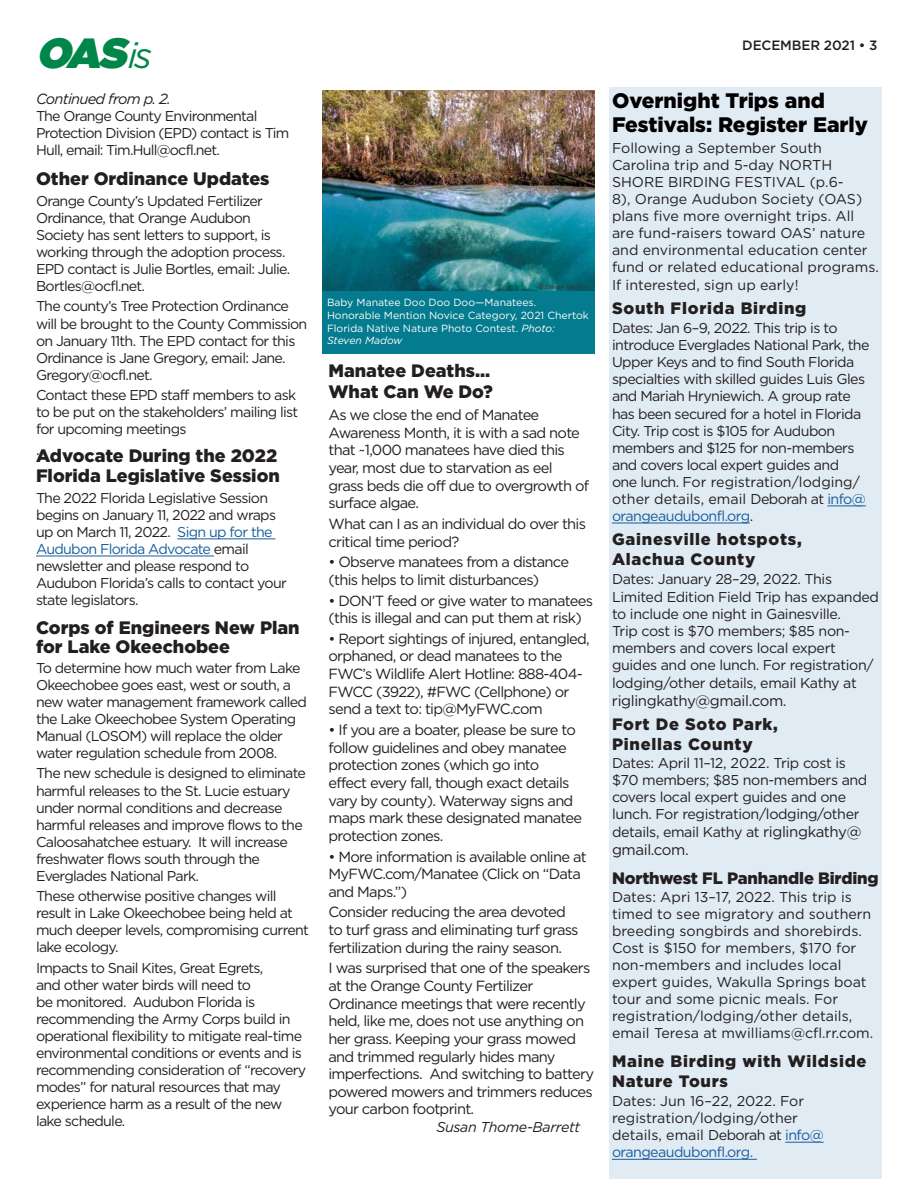
<style>
.page{position:relative;width:918px;height:1188px;background:#fff}
.page>*{position:absolute;margin:0;border:0;box-sizing:border-box;transform-origin:0 0}
.t1{font:italic 42px "Gotham Ultra";color:#008649}
.t2{font:900 21px/24px "Gotham";color:#020000}
.t3{font:900 18px/19.5px "Gotham";color:#231f20}
.t4{font:900 16.5px/19.8px "Gotham";letter-spacing:.045em;color:#231f20}
.t5{font:900 16.5px "Gotham";letter-spacing:-.01em;color:#231f20}
.t6{font:15px "Gotham";letter-spacing:-.025em;color:#231f20}
.t7{font:14.7px/17.7px "Gotham";letter-spacing:-.05em;color:#231f20}
.t8{font:italic 14.7px "Gotham";letter-spacing:-.05em;color:#231f20}
.t9{font:14.25px/17.1px "Gotham";letter-spacing:-.05em;color:#231f20}
.t10{font:14.25px/17.1px "Gotham";color:#231f20}
.t11{font:14.25px/17.2px "Gotham";letter-spacing:-.025em;color:#231f20}
.t12{font:italic 14.25px "Gotham";letter-spacing:-.025em;color:#231f20}
.t13{font:500 13.5px "Gotham";letter-spacing:-.01em;color:#231f20}
.t14{font:10.35px/12.6px "Gotham";color:#fff}
.s1{font-family:"Gotham";font-size:36px}
.s2{color:#175d9e}
.s3{font-style:italic}
.s4{font-size:15px}
</style>
<div class="page">
<hr style="left:177px;top:539px;width:98px;height:1px;background:#175d9e">
<hr style="left:36px;top:556px;width:178px;height:1px;background:#175d9e">
<div style="left:609px;top:87px;width:273px;height:1091px;background:#e1ebf3"></div>
<hr style="left:827px;top:506px;width:39px;height:1px;background:#175d9e">
<hr style="left:612px;top:523px;width:138px;height:1px;background:#175d9e">
<hr style="left:785px;top:1142px;width:39px;height:1px;background:#175d9e">
<hr style="left:612px;top:1159px;width:145px;height:1px;background:#175d9e">
<img style="left:322px;top:90px;width:273px;height:201px">
<div style="left:322px;top:291px;width:274px;height:63px;background:#047b8e"></div>
<h1 class="t1" style="left:36px;top:28px;width:117px">OAS<span class="s1">i s</span></h1>
<p class="t13" style="left:742px;top:37px;width:137px">DECEMBER 2021 • 3</p>
<p class="t8" style="left:36px;top:90px;width:136px">Continued from p. 2.</p>
<p class="t9" style="left:36px;top:107px;width:255px">The Orange County Environmental<br>Protection Division (EPD) contact is Tim<br>Hull, email: Tim.Hull@ocfl.net.</p>
<p class="t3" style="left:36px;top:168px;width:235px">Other Ordinance Updates</p>
<p class="t9" style="left:36px;top:192px;width:256px">Orange County’s Updated Fertilizer Ordinance, that Orange Audubon Society has sent letters to support, is working through the adoption process.<br>EPD contact is Julie Bortles, email: Julie.<br>Bortles@ocfl.net.</p>
<p class="t9" style="left:36px;top:298px;width:273px">The county’s Tree Protection Ordinance will be brought to the County Commission on January 11th. The EPD contact for this Ordinance is Jane Gregory, email: Jane.<br>Gregory@ocfl.net.</p>
<p class="t9" style="left:36px;top:386px;width:264px">Contact these EPD staff members to ask to be put on the stakeholders’ mailing list for upcoming meetings</p>
<p class="t7" style="left:36px;top:440px;width:5px">.</p>
<p class="t3" style="left:36px;top:446px;width:245px">Advocate During the 2022<br>Florida Legislative Session</p>
<p class="t9" style="left:36px;top:489px;width:252px">The 2022 Florida Legislative Session begins on January 11, 2022 and wraps up on March 11, 2022. <span class="s2">Sign up for the Audubon Florida Advocate</span> email newsletter and please respond to Audubon Florida’s calls to contact your state legislators.</p>
<p class="t3" style="left:36px;top:617px;width:265px">Corps of Engineers New Plan for Lake Okeechobee</p>
<p class="t9" style="left:36px;top:659px;width:273px">To determine how much water from Lake Okeechobee goes east, west or south, a new water management framework called the Lake Okeechobee System Operating Manual (LOSOM) will replace the older water regulation schedule from 2008.</p>
<p class="t9" style="left:36px;top:765px;width:272px">The new schedule is designed to eliminate harmful releases to the St. Lucie estuary under normal conditions and decrease harmful releases and improve flows to the Caloosahatchee estuary. It will increase freshwater flows south through the Everglades National Park.</p>
<p class="t9" style="left:36px;top:887px;width:275px">These otherwise positive changes will result in Lake Okeechobee being held at much deeper levels, compromising current lake ecology.</p>
<p class="t9" style="left:36px;top:959px;width:272px">Impacts to Snail Kites, Great Egrets,<br>and other water birds will need to<br>be monitored. Audubon Florida is recommending the Army Corps build in operational flexibility to mitigate real-time environmental conditions or events and is recommending consideration of “recovery modes” for natural resources that may experience harm as a result of the new lake schedule.</p>
<p class="t14" style="left:327px;top:296px;width:263px">Baby Manatee Doo Doo Doo—Manatees.<br>Honorable Mention Novice Category, 2021 Chertok Florida Native Nature Photo Contest. <span class="s3">Photo:<br>Steven Madow</span></p>
<p class="t3" style="left:328px;top:359px;width:166px;line-height:21px">Manatee Deaths...<br>What Can We Do?</p>
<p class="t7" style="left:328px;top:406px;width:262px">As we close the end of Manatee<br>Awareness Month, it is with a sad note that ~1,000 manatees have died this year, most due to starvation as eel grass beds die off due to overgrowth of surface algae.</p>
<p class="t7" style="left:328px;top:515px;width:259px">What can I as an individual do over this critical time period?</p>
<p class="t7" style="left:328px;top:553px;width:242px">• Observe manatees from a distance (this helps to limit disturbances)</p>
<p class="t7" style="left:328px;top:591px;width:266px">• DON’T feed or give water to manatees (this is illegal and can put them at risk)</p>
<p class="t7" style="left:328px;top:630px;width:263px">• Report sightings of injured, entangled, orphaned, or dead manatees to the FWC’s Wildlife Alert Hotline: 888-404- FWCC (3922), #FWC (Cellphone) or send a text to: tip@MyFWC.com</p>
<p class="t7" style="left:328px;top:721px;width:255px">• If you are a boater, please be sure to follow guidelines and obey manatee protection zones (which go into<br>effect every fall, though exact details vary by county). Waterway signs and maps mark these designated manatee protection zones.</p>
<p class="t7" style="left:328px;top:847px;width:260px">• More information is available online at<br>MyFWC.com/Manatee (Click on “Data and Maps.”)</p>
<p class="t7" style="left:328px;top:903px;width:252px">Consider reducing the area devoted to turf grass and eliminating turf grass fertilization during the rainy season.</p>
<p class="t7" style="left:328px;top:959px;width:267px">I was surprised that one of the speakers at the Orange County Fertilizer Ordinance meetings that were recently held, like me, does not use anything on her grass. Keeping your grass mowed and trimmed regularly hides many imperfections. And switching to battery powered mowers and trimmers reduces your carbon footprint.</p>
<p class="t12" style="left:436px;top:1120px;width:145px">Susan Thome-Barrett</p>
<p class="t2" style="left:612px;top:88px;width:258px">Overnight Trips and<br>Festivals: Register Early</p>
<p class="t10" style="left:612px;top:139px;width:269px">Following a September South Carolina trip and 5-day NORTH SHORE BIRDING FESTIVAL (p.6-<br>8), Orange Audubon Society (OAS) plans five more overnight trips. All are fund-raisers toward OAS’ nature and environmental education center fund or related educational programs.<br>If interested, sign up early!</p>
<p class="t4" style="left:612px;top:297px;width:196px">South Florida Birding</p>
<p class="t9" style="left:612px;top:319px;width:259px">Dates: Jan 6–9, 2022. This trip is to introduce Everglades National Park, the Upper Keys and to find South Florida specialties with skilled guides Luis Gles and Mariah Hryniewich. A group rate has been secured for a hotel in Florida City. Trip cost is $105 for Audubon members and $125 for non-members and covers local expert guides and<br>one lunch. For registration/lodging/ other details, email Deborah at <span class="s2">info@ orangeaudubonfl.org</span>.</p>
<p class="t4" style="left:612px;top:529px;width:191px">Gainesville hotspots,<br>Alachua County</p>
<p class="t11" style="left:612px;top:570px;width:269px">Dates: January 28–29, 2022. This Limited Edition Field Trip has expanded to include one night in Gainesville.<br>Trip cost is $70 members; $85 non&shy;members and covers local expert guides and one lunch. For registration/ lodging/other details, email Kathy at</p>
<p class="t6" style="left:612px;top:692px;width:176px">riglingkathy@gmail.com.</p>
<p class="t4" style="left:612px;top:714px;width:168px">Fort De Soto Park,<br>Pinellas County</p>
<p class="t11" style="left:612px;top:754px;width:257px">Dates: April 11–12, 2022. Trip cost is $70 members; $85 non-members and covers local expert guides and one lunch. For registration/lodging/other details, email Kathy at <span class="s4">riglingkathy@</span></p>
<p class="t6" style="left:612px;top:841px;width:78px">gmail.com.</p>
<p class="t5" style="left:612px;top:868px;width:268px">Northwest FL Panhandle Birding</p>
<p class="t10" style="left:612px;top:888px;width:263px">Dates: Apri 13–17, 2022. This trip is timed to see migratory and southern breeding songbirds and shorebirds.<br>Cost is $150 for members, $170 for non-members and includes local expert guides, Wakulla Springs boat tour and some picnic meals. For registration/lodging/other details, email Teresa at mwilliams@cfl.rr.com.</p>
<p class="t4" style="left:612px;top:1051px;width:256px">Maine Birding with Wildside<br>Nature Tours</p>
<p class="t10" style="left:612px;top:1092px;width:213px">Dates: Jun 16–22, 2022. For registration/lodging/other details, email Deborah at <span class="s2">info@ orangeaudubonfl.org.</span></p>
</div>
